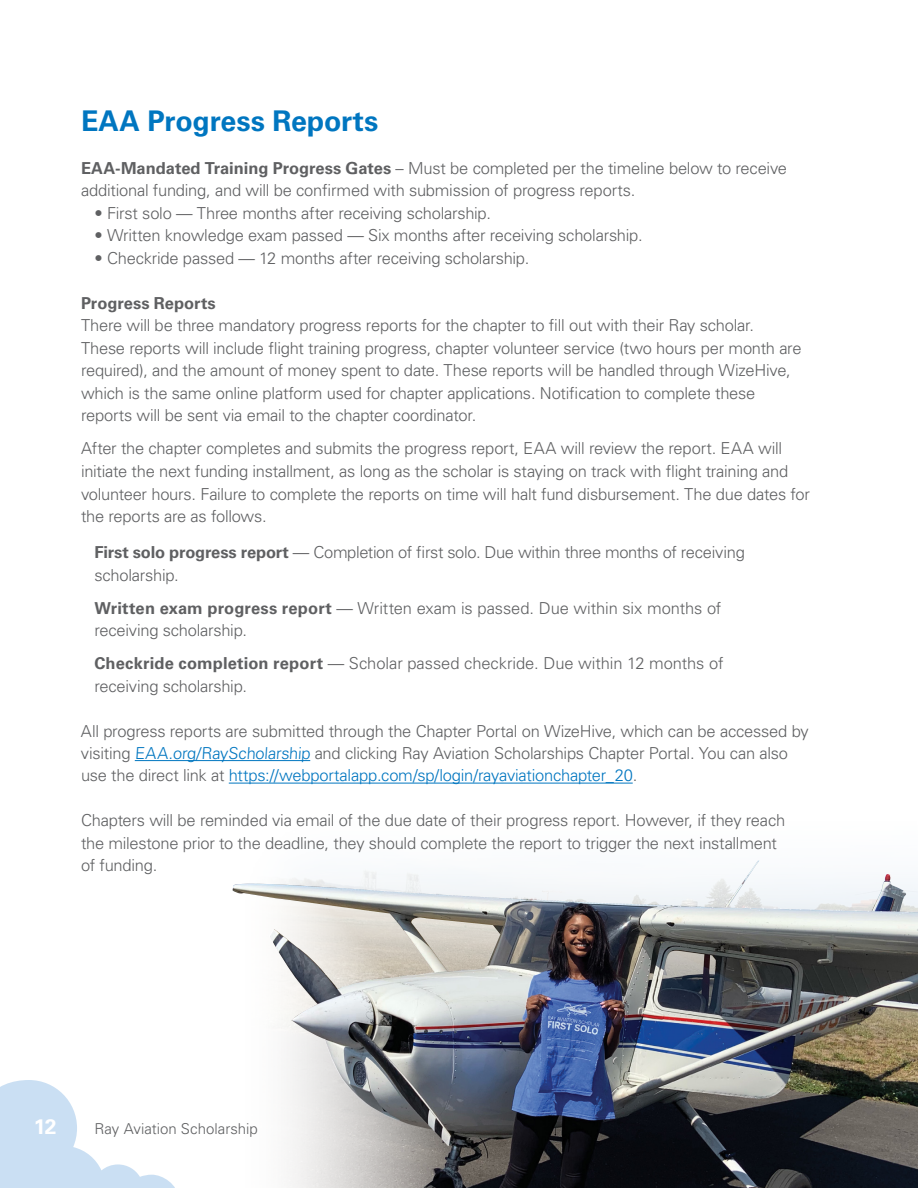
<style>
.page{position:relative;width:918px;height:1188px;background:#fff}
.page>*{position:absolute;margin:0;border:0;box-sizing:border-box;transform-origin:0 0}
.t1{font:700 28.5px "Univers LT Std";letter-spacing:-.005em;color:#0076c0}
.t2{font:700 21px "Univers LT Std";color:#fff}
.t3{font:300 16.5px/22.5px "Univers LT Std";letter-spacing:-.015em;color:#5f6062}
.t4{font:700 16.5px "Univers LT Std";color:#5f6062}
.t5{font:300 15px "Univers LT Std";color:#5f6062}
.s1{font-weight:700}
.s2{color:#0076c0}
</style>
<div class="page">
<svg style="left:0;top:1080px;width:175px;height:108px"></svg>
<hr style="left:135px;top:760px;width:175px;height:1px;background:#0076c0">
<hr style="left:229px;top:783px;width:404px;height:1px;background:#0076c0">
<img style="left:232px;top:861px;width:686px;height:327px">
<h1 class="t1" style="left:81px;top:104px;width:299px">EAA Progress Reports</h1>
<p class="t3" style="left:81px;top:157px;width:708px"><span class="s1">EAA-Mandated Training Progress Gates</span> – Must be completed per the timeline below to receive additional funding, and will be confirmed with submission of progress reports.</p>
<p class="t3" style="left:94px;top:202px;width:398px">• First solo — Three months after receiving scholarship.</p>
<p class="t3" style="left:94px;top:224px;width:550px">• Written knowledge exam passed — Six months after receiving scholarship.</p>
<p class="t3" style="left:94px;top:247px;width:436px">• Checkride passed — 12 months after receiving scholarship.</p>
<p class="t4" style="left:81px;top:293px;width:136px">Progress Reports</p>
<p class="t3" style="left:81px;top:314px;width:722px">There will be three mandatory progress reports for the chapter to fill out with their Ray scholar.<br>These reports will include flight training progress, chapter volunteer service (two hours per month are required), and the amount of money spent to date. These reports will be handled through WizeHive, which is the same online platform used for chapter applications. Notification to complete these reports will be sent via email to the chapter coordinator.</p>
<p class="t3" style="left:81px;top:437px;width:730px">After the chapter completes and submits the progress report, EAA will review the report. EAA will initiate the next funding installment, as long as the scholar is staying on track with flight training and volunteer hours. Failure to complete the reports on time will halt fund disbursement. The due dates for the reports are as follows.</p>
<p class="t3" style="left:94px;top:541px;width:652px"><span class="s1">First solo progress report</span> — Completion of first solo. Due within three months of receiving scholarship.</p>
<p class="t3" style="left:94px;top:596px;width:628px"><span class="s1">Written exam progress report</span> — Written exam is passed. Due within six months of receiving scholarship.</p>
<p class="t3" style="left:94px;top:652px;width:631px"><span class="s1">Checkride completion report</span> — Scholar passed checkride. Due within 12 months of receiving scholarship.</p>
<p class="t3" style="left:81px;top:719px;width:729px">All progress reports are submitted through the Chapter Portal on WizeHive, which can be accessed by visiting <span class="s2">EAA.org/RayScholarship</span> and clicking Ray Aviation Scholarships Chapter Portal. You can also use the direct link at <span class="s2">https://webportalapp.com/sp/login/rayaviationchapter_20</span>.</p>
<p class="t3" style="left:81px;top:809px;width:706px">Chapters will be reminded via email of the due date of their progress report. However, if they reach the milestone prior to the deadline, they should complete the report to trigger the next installment of funding.</p>
<p class="t2" style="left:34px;top:1114px;width:24px">12</p>
<p class="t5" style="left:94px;top:1120px;width:165px">Ray Aviation Scholarship</p>
</div>
